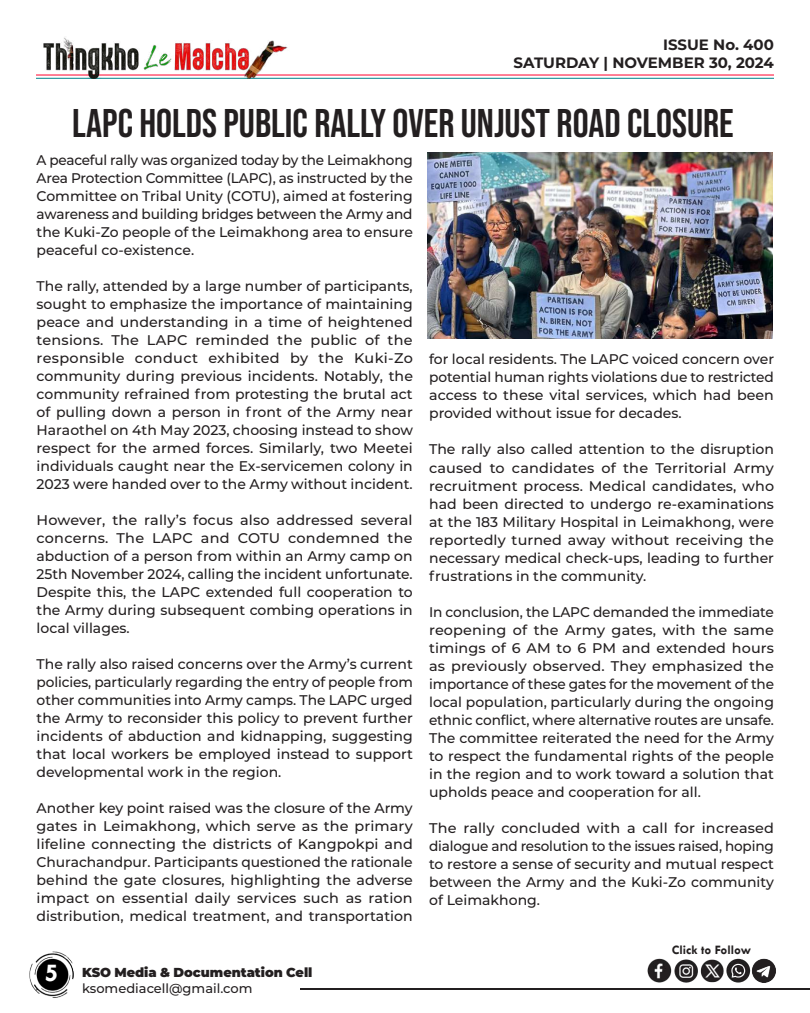
<style>
.page{position:relative;width:810px;height:1013px;background:#fff}
.page>*{position:absolute;margin:0;border:0;box-sizing:border-box;transform-origin:0 0}
.t1{font:40px "Bebas Neue";color:#231f20}
.t2{font:700 26px "Tw Cen";color:#fff}
.t3{font:700 15px/18px "Montserrat";color:#231f20;text-align:right}
.t4{font:500 14px/18px "Montserrat";color:#231f20;text-align:justify}
.t5{font:900 13px "Montserrat";letter-spacing:-.005em;color:#231f20}
.t6{font:500 13px "Montserrat";color:#231f20}
.t7{font:700 13px "Tw Cen";color:#231f20}
</style>
<div class="page">
<hr style="left:301px;top:988px;width:509px;height:1px;background:#231f20">
<img style="left:29px;top:951px;width:45px;height:47px">
<img style="left:647px;top:958px;width:129px;height:25px">
<hr style="left:36px;top:74px;width:738px;height:1px;background:#ff002d">
<hr style="left:36px;top:78px;width:738px;height:1px;background:#00848b">
<img style="left:36px;top:37px;width:254px;height:42px">
<img style="left:428px;top:153px;width:345px;height:186px">
<p class="t3" style="left:514px;top:35px;width:262px">ISSUE No. 400<br>SATURDAY | NOVEMBER 30, 2024</p>
<h1 class="t1" style="left:72px;top:101px;width:663px">LAPC HOLDS PUBLIC RALLY OVER UNJUST ROAD CLOSURE</h1>
<p class="t4" style="left:37px;top:150px;width:378px">A peaceful rally was organized today by the Leimakhong Area Protection Committee (LAPC), as instructed by the Committee on Tribal Unity (COTU), aimed at fostering awareness and building bridges between the Army and the Kuki-Zo people of the Leimakhong area to ensure peaceful co-existence.</p>
<p class="t4" style="left:37px;top:276px;width:378px">The rally, attended by a large number of participants, sought to emphasize the importance of maintaining peace and understanding in a time of heightened tensions. The LAPC reminded the public of the responsible conduct exhibited by the Kuki-Zo community during previous incidents. Notably, the community refrained from protesting the brutal act of pulling down a person in front of the Army near Haraothel on 4th May 2023, choosing instead to show respect for the armed forces. Similarly, two Meetei individuals caught near the Ex-servicemen colony in 2023 were handed over to the Army without incident.</p>
<p class="t4" style="left:37px;top:510px;width:378px">However, the rally’s focus also addressed several concerns. The LAPC and COTU condemned the abduction of a person from within an Army camp on 25th November 2024, calling the incident unfortunate.<br>Despite this, the LAPC extended full cooperation to the Army during subsequent combing operations in local villages.</p>
<p class="t4" style="left:37px;top:654px;width:378px">The rally also raised concerns over the Army’s current policies, particularly regarding the entry of people from other communities into Army camps. The LAPC urged the Army to reconsider this policy to prevent further incidents of abduction and kidnapping, suggesting that local workers be employed instead to support developmental work in the region.</p>
<p class="t4" style="left:37px;top:798px;width:378px">Another key point raised was the closure of the Army gates in Leimakhong, which serve as the primary lifeline connecting the districts of Kangpokpi and Churachandpur. Participants questioned the rationale behind the gate closures, highlighting the adverse impact on essential daily services such as ration distribution, medical treatment, and transportation</p>
<p class="t4" style="left:429px;top:350px;width:346px">for local residents. The LAPC voiced concern over potential human rights violations due to restricted access to these vital services, which had been provided without issue for decades.</p>
<p class="t4" style="left:429px;top:440px;width:347px">The rally also called attention to the disruption caused to candidates of the Territorial Army recruitment process. Medical candidates, who had been directed to undergo re-examinations at the 183 Military Hospital in Leimakhong, were reportedly turned away without receiving the necessary medical check-ups, leading to further frustrations in the community.</p>
<p class="t4" style="left:429px;top:602px;width:346px">In conclusion, the LAPC demanded the immediate reopening of the Army gates, with the same timings of 6 AM to 6 PM and extended hours as previously observed. They emphasized the importance of these gates for the movement of the local population, particularly during the ongoing ethnic conflict, where alternative routes are unsafe.<br>The committee reiterated the need for the Army to respect the fundamental rights of the people in the region and to work toward a solution that upholds peace and cooperation for all.</p>
<p class="t4" style="left:429px;top:818px;width:346px">The rally concluded with a call for increased dialogue and resolution to the issues raised, hoping to restore a sense of security and mutual respect between the Army and the Kuki-Zo community of Leimakhong.</p>
<h2 class="t2" style="left:45px;top:957px;width:15px">5</h2>
<p class="t5" style="left:82px;top:962px;width:232px">KSO Media &amp; Documentation Cell</p>
<p class="t6" style="left:82px;top:978px;width:172px">ksomediacell@gmail.com</p>
<p class="t7" style="left:672px;top:942px;width:81px">Click to Follow</p>
</div>
